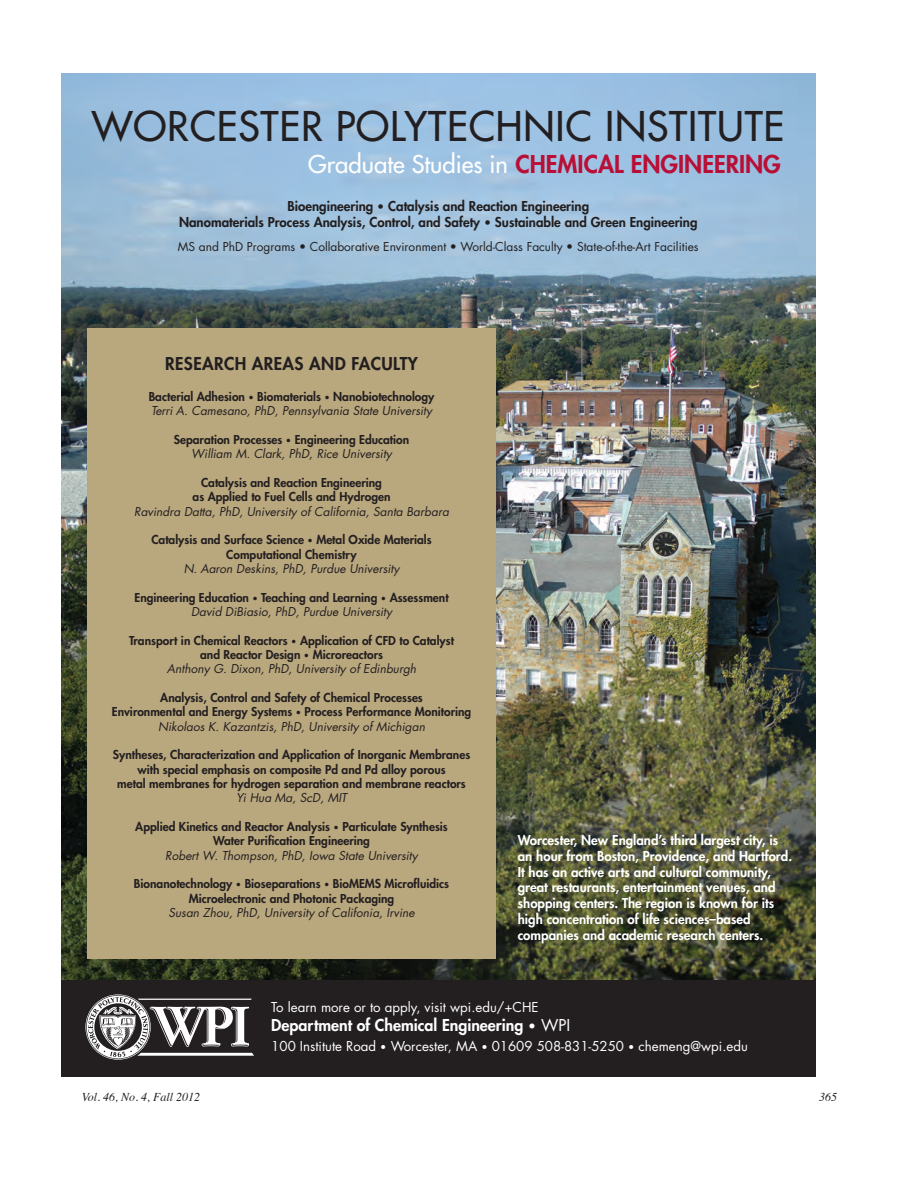
<style>
.page{position:relative;width:918px;height:1188px;background:#fff}
.page>*{position:absolute;margin:0;border:0;box-sizing:border-box;transform-origin:0 0}
.t1{font:39.75px "Futura";letter-spacing:.02em;color:#231f20}
.t2{font:800 23.85px "Futura";color:#b90f36}
.t3{font:800 17.25px "Futura";letter-spacing:.02em;color:#231f20}
.t4{font:800 15.9px "Futura";color:#fff}
.t5{font:800 13.35px/15.9px "Futura";color:#fff}
.t6{font:800 13.35px/15.9px "Futura";color:#231f20;text-align:center}
.t7{font:13.35px "Futura";color:#fff}
.t8{font:800 12px/14.4px "Futura";color:#231f20;text-align:center}
.t9{font:italic 12px/14.4px "Futura";color:#231f20}
.t10{font:12px "Futura";color:#231f20}
.t11{font:italic 12px "Times";color:#231f20}
.s1{font-weight:400;color:#fff}
.s2{font-weight:400;font-size:12px}
.s3{font-weight:800;font-style:normal}
.s4{font-weight:800;font-style:normal;font-size:9.3px}
.s5{font-size:9.3px}
.s6{font-weight:400;font-style:italic}
.s7{font-weight:400;font-size:13.35px}
.s8{font-weight:400}
.s9{font-size:10.65px}
</style>
<div class="page">
<img style="left:61px;top:73px;width:754px;height:907px">
<div style="left:88px;top:328px;width:408px;height:630px;background:#b9a77e"></div>
<div style="left:61px;top:980px;width:754px;height:96px;background:#231f20"></div>
<svg style="left:85px;top:994px;width:169px;height:66px"></svg>
<h1 class="t1" style="left:92px;top:100px;width:694px">WORCESTER POLYTECHNIC INSTITUTE</h1>
<h2 class="t2" style="left:308px;top:148px;width:474px"><span class="s1">Graduate Studies in</span> CHEmICAl ENGINEERING</h2>
<p class="t6" style="left:179px;top:198px;width:520px">Bioengineering <span class="s2">•</span> Catalysis and Reaction Engineering<br>Nanomaterials Process Analysis, Control, and Safety <span class="s2">•</span> Sustainable and Green Engineering</p>
<p class="t10" style="left:178px;top:239px;width:522px">MS and PhD Programs • Collaborative Environment • World-Class Faculty • State-of-the-Art Facilities</p>
<h3 class="t3" style="left:165px;top:352px;width:254px">RESEARCH AREAS AND FACulTy</h3>
<p class="t9" style="left:149px;top:389px;width:288px"><span class="s3">Bacterial Adhesion</span> <span class="s4">•</span> <span class="s3">Biomaterials</span> <span class="s4">•</span> <span class="s3">Nanobiotechnology<br></span>Terri A. Camesano, PhD, Pennsylvania State University</p>
<p class="t8" style="left:174px;top:432px;width:237px">Separation Processes <span class="s5">•</span> Engineering Education<br><span class="s6">William M. Clark, PhD, Rice University</span></p>
<p class="t8" style="left:193px;top:475px;width:199px">Catalysis and Reaction Engineering<br>as Applied to Fuel Cells and Hydrogen</p>
<p class="t9" style="left:134px;top:504px;width:316px">Ravindra Datta, PhD, University of California, Santa Barbara</p>
<p class="t8" style="left:151px;top:532px;width:282px">Catalysis and Surface Science <span class="s5">•</span> metal Oxide materials<br>Computational Chemistry</p>
<p class="t9" style="left:184px;top:561px;width:217px">N. Aaron Deskins, PhD, Purdue University</p>
<p class="t8" style="left:135px;top:590px;width:316px">Engineering Education <span class="s5">•</span> Teaching and learning <span class="s5">•</span> Assessment<br><span class="s6">David DiBiasio, PhD, Purdue University</span></p>
<p class="t8" style="left:129px;top:633px;width:326px">Transport in Chemical Reactors <span class="s5">•</span> Application of CFD to Catalyst and Reactor Design <span class="s5">•</span> microreactors<br><span class="s6">Anthony G. Dixon, PhD, University of Edinburgh</span></p>
<p class="t8" style="left:112px;top:690px;width:361px">Analysis, Control and Safety of Chemical Processes<br>Environmental and Energy Systems <span class="s5">•</span> Process Performance monitoring<br><span class="s6">Nikolaos K. Kazantzis, PhD, University of Michigan</span></p>
<p class="t8" style="left:113px;top:747px;width:359px">Syntheses, Characterization and Application of Inorganic membranes with special emphasis on composite Pd and Pd alloy porous<br>metal membranes for hydrogen separation and membrane reactors</p>
<p class="t9" style="left:236px;top:791px;width:112px">Yi Hua Ma, ScD, MIT</p>
<p class="t8" style="left:135px;top:819px;width:314px">Applied Kinetics and Reactor Analysis <span class="s5">•</span> Particulate Synthesis<br>Water Purification Engineering</p>
<p class="t9" style="left:165px;top:848px;width:254px">Robert W. Thompson, PhD, Iowa State University</p>
<p class="t8" style="left:134px;top:876px;width:317px">Bionanotechnology <span class="s5">•</span> Bioseparations <span class="s5">•</span> BiomEmS microfluidics microelectronic and Photonic Packaging</p>
<p class="t9" style="left:168px;top:905px;width:248px">Susan Zhou, PhD, University of Califonia, Irvine</p>
<p class="t5" style="left:518px;top:832px;width:276px">Worcester, New England’s third largest city, is an hour from Boston, Providence, and Hartford.<br>It has an active arts and cultural community, great restaurants, entertainment venues, and shopping centers. The region is known for its high concentration of life sciences–based companies and academic research centers.</p>
<p class="t7" style="left:271px;top:999px;width:269px">To learn more or to apply, visit wpi.edu/+CHE</p>
<h3 class="t4" style="left:271px;top:1015px;width:300px">Department of Chemical Engineering <span class="s7">•</span> <span class="s8">WPI</span></h3>
<p class="t7" style="left:271px;top:1037px;width:478px">100 Institute Road <span class="s9">•</span> Worcester, MA <span class="s9">•</span> 01609 508-831-5250 <span class="s9">•</span> chemeng@wpi.edu</p>
<p class="t11" style="left:82px;top:1087px;width:120px">Vol. 46, No. 4, Fall 2012</p>
<p class="t11" style="left:819px;top:1087px;width:19px">365</p>
</div>
